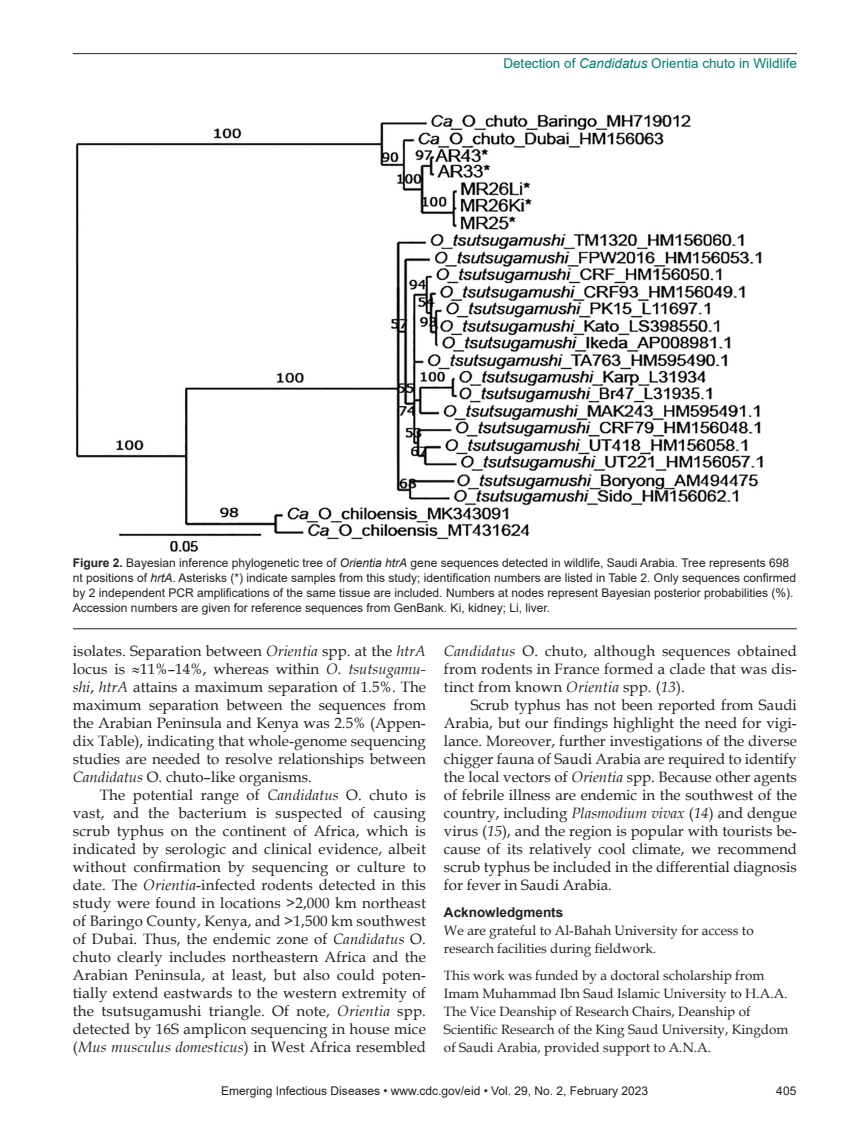
<style>
.page{position:relative;width:851px;height:1134px;background:#fff}
.page>*{position:absolute;margin:0;border:0;box-sizing:border-box;transform-origin:0 0}
.Body_Text{font:15px/18px "Book Antiqua";letter-spacing:.01em;color:#231f20;text-align:justify}
.BodyText2{font:15px/18px "Book Antiqua";color:#231f20;text-align:justify}
.Acknowledgment{font:13.5px/18px "Book Antiqua";color:#231f20}
.Running_Head{font:13.5px "Arial";color:#007d70}
.Acknowledgment_Head{font:700 13.5px "Arial";color:#231f20}
.Figure_Legend{font:12px/15px "Arial";color:#231f20}
.s1{font-style:italic}
.s2{font-weight:700}
</style>
<div class="page">
<hr style="left:73px;top:53px;width:723px;height:1px;background:#231f20">
<img style="left:76px;top:114px;width:687px;height:438px">
<hr style="left:73px;top:628px;width:723px;height:1px;background:#231f20">
<p class="Running_Head" style="left:503px;top:54px;width:295px">Detection of <span class="s1">Candidatus</span> Orientia chuto in Wildlife</p>
<p class="Figure_Legend" style="left:73px;top:555px;width:724px"><span class="s2">Figure 2.</span> Bayesian inference phylogenetic tree of <span class="s1">Orientia htrA</span> gene sequences detected in wildlife, Saudi Arabia. Tree represents 698 nt positions of <span class="s1">hrtA</span>. Asterisks (*) indicate samples from this study; identification numbers are listed in Table 2. Only sequences confirmed by 2 independent PCR amplifications of the same tissue are included. Numbers at nodes represent Bayesian posterior probabilities (%).<br>Accession numbers are given for reference sequences from GenBank. Ki, kidney; Li, liver.</p>
<p class="BodyText2" style="left:73px;top:641px;width:354px">isolates. Separation between <span class="s1">Orientia</span> spp. at the <span class="s1">htrA </span>locus is ≈11%–14%, whereas within <span class="s1">O. tsutsugamu&shy;shi</span>, <span class="s1">htrA</span> attains a maximum separation of 1.5%. The maximum separation between the sequences from the Arabian Peninsula and Kenya was 2.5% (Appen&shy;dix Table), indicating that whole-genome sequencing studies are needed to resolve relationships between <span class="s1">Candidatus</span> O. chuto–like organisms.</p>
<p class="Body_Text" style="left:73px;top:785px;width:354px;text-indent:27px">The potential range of <span class="s1">Candidatus</span> O. chuto is vast, and the bacterium is suspected of causing scrub typhus on the continent of Africa, which is indicated by serologic and clinical evidence, albeit without confirmation by sequencing or culture to date. The <span class="s1">Orientia</span>-infected rodents detected in this study were found in locations &gt;2,000 km northeast of Baringo County, Kenya, and &gt;1,500 km southwest of Dubai. Thus, the endemic zone of <span class="s1">Candidatus</span> O. chuto clearly includes northeastern Africa and the Arabian Peninsula, at least, but also could poten&shy;tially extend eastwards to the western extremity of the tsutsugamushi triangle. Of note, <span class="s1">Orientia</span> spp. detected by 16S amplicon sequencing in house mice (<span class="s1">Mus musculus domesticus</span>) in West Africa resembled</p>
<p class="Body_Text" style="left:444px;top:641px;width:354px"><span class="s1">Candidatus</span> O. chuto, although sequences obtained from rodents in France formed a clade that was dis&shy;tinct from known <span class="s1">Orientia</span> spp. (<span class="s1">13</span>).</p>
<p class="Body_Text" style="left:444px;top:695px;width:354px;text-indent:27px">Scrub typhus has not been reported from Saudi Arabia, but our findings highlight the need for vigi&shy;lance. Moreover, further investigations of the diverse chigger fauna of Saudi Arabia are required to identify the local vectors of <span class="s1">Orientia</span> spp. Because other agents of febrile illness are endemic in the southwest of the country, including <span class="s1">Plasmodium vivax</span> (<span class="s1">14</span>) and dengue virus (<span class="s1">15</span>), and the region is popular with tourists be&shy;cause of its relatively cool climate, we recommend scrub typhus be included in the differential diagnosis for fever in Saudi Arabia.</p>
<p class="Acknowledgment_Head" style="left:444px;top:902px;width:121px">Acknowledgments</p>
<p class="Acknowledgment" style="left:444px;top:921px;width:311px">We are grateful to Al-Bahah University for access to research facilities during fieldwork.</p>
<p class="Acknowledgment" style="left:444px;top:966px;width:346px">This work was funded by a doctoral scholarship from Imam Muhammad Ibn Saud Islamic University to H.A.A.<br>The Vice Deanship of Research Chairs, Deanship of Scientific Research of the King Saud University, Kingdom of Saudi Arabia, provided support to A.N.A.</p>
<p class="Figure_Legend" style="left:221px;top:1084px;width:428px">Emerging Infectious Diseases • www.cdc.gov/eid • Vol. 29, No. 2, February 2023</p>
<p class="Figure_Legend" style="left:776px;top:1084px;width:22px">405</p>
</div>
